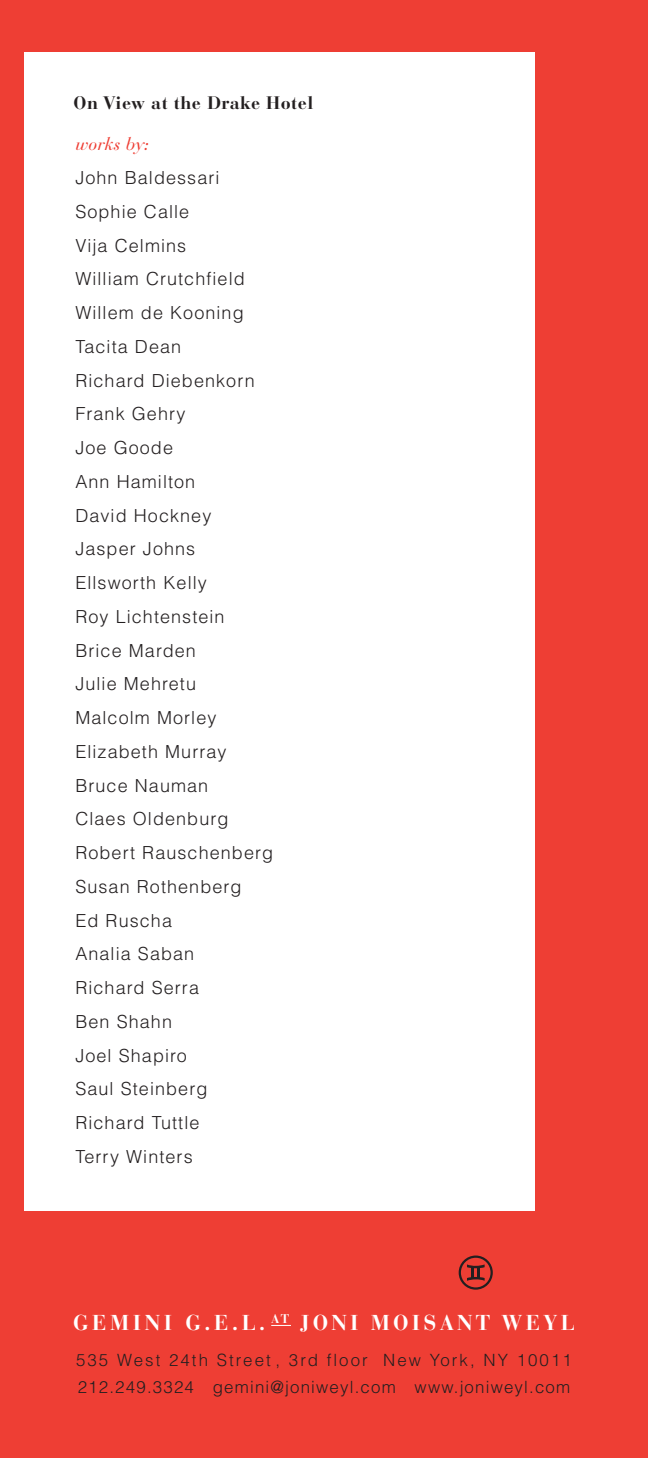
<style>
.page{position:relative;width:648px;height:1458px;background:#ee3e34}
.page>*{position:absolute;margin:0;border:0;box-sizing:border-box;transform-origin:0 0}
.t1{font:700 21.38px "Bauer Bodoni Std";letter-spacing:.15em;color:#fff}
.t2{font:300 18px/33.8px "Helvetica LT Std";letter-spacing:.06em;color:#231f20}
.t3{font:700 18px "Bauer Bodoni Std";letter-spacing:.03em;color:#231f20}
.t4{font:italic 18px "Bauer Bodoni Std";color:#ee3e34}
.t5{font:300 16.88px/27.7px "Helvetica LT Std";letter-spacing:.07em;color:#231f20}
</style>
<div class="page">
<svg style="left:271px;top:1325px;width:20px;height:1px"></svg>
<svg style="left:459px;top:1256px;width:34px;height:34px"></svg>
<div style="left:24px;top:52px;width:511px;height:1158px;background:#fff"></div>
<p class="t3" style="left:73px;top:92px;width:241px">On View at the Drake Hotel</p>
<p class="t4" style="left:75px;top:133px;width:75px">works by:</p>
<p class="t2" style="left:75px;top:161px;width:199px">John Baldessari<br>Sophie Calle<br>Vija Celmins<br>William Crutchfield<br>Willem de Kooning<br>Tacita Dean<br>Richard Diebenkorn<br>Frank Gehry<br>Joe Goode<br>Ann Hamilton<br>David Hockney<br>Jasper Johns<br>Ellsworth Kelly<br>Roy Lichtenstein<br>Brice Marden<br>Julie Mehretu<br>Malcolm Morley<br>Elizabeth Murray<br>Bruce Nauman<br>Claes Oldenburg<br>Robert Rauschenberg<br>Susan Rothenberg<br>Ed Ruscha<br>Analia Saban<br>Richard Serra<br>Ben Shahn<br>Joel Shapiro<br>Saul Steinberg<br>Richard Tuttle<br>Terry Winters</p>
<p class="t1" style="left:73px;top:1310px;width:503px">GEMINI G.E.L. <sup>AT</sup> JONI MOISANT WEYL</p>
<p class="t5" style="left:76px;top:1346px;width:497px">535 West 24th Street , 3rd floor New York, NY 10011<br>212.249.3324 gemini@joniweyl.com www.joniweyl.com</p>
</div>
